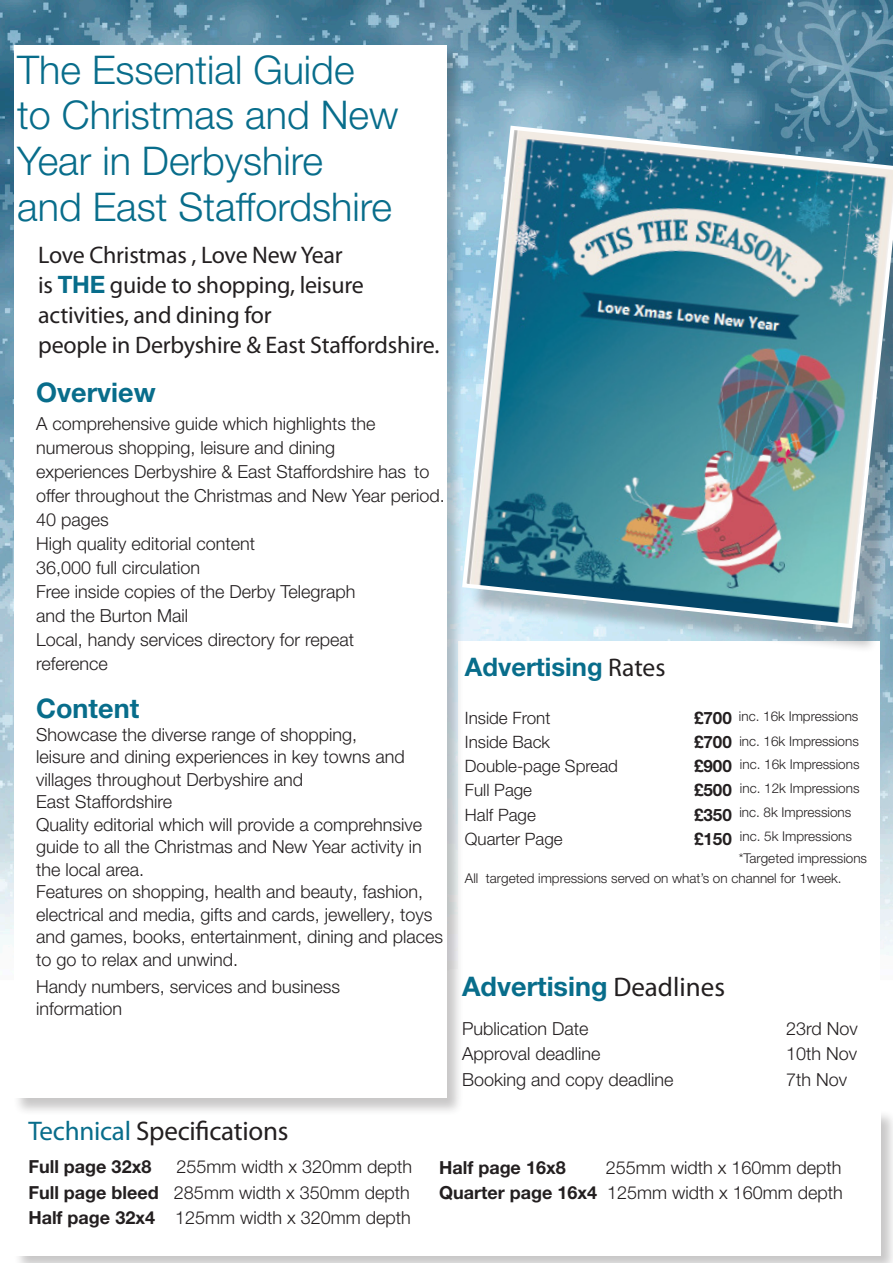
<style>
.page{position:relative;width:893px;height:1263px;background:#fff}
.page>*{position:absolute;margin:0;border:0;box-sizing:border-box;transform-origin:0 0}
.t1{font:300 39.6px/45.6px "Helvetica Neue LT Pro";color:#086d8b}
.t2{font:700 27px "Helvetica Neue LT Pro";color:#086d8b}
.t3{font:27px "Myriad Pro";letter-spacing:-.01em;color:#231f20}
.t4{font:700 25.5px "Helvetica Neue LT Pro";color:#086d8b}
.t5{font:24px/30px "Myriad Pro";letter-spacing:-.01em;color:#231f20}
.t6{font:300 18px/22.5px "Helvetica Neue LT Pro";color:#231f20}
.t7{font:700 18px "Helvetica Neue LT Pro";color:#231f20}
.t8{font:300 17.1px "Helvetica Neue LT Pro";color:#231f20}
.t9{font:700 17.1px "Helvetica Neue LT Pro";color:#231f20}
.t10{font:300 13.5px "Helvetica Neue LT Pro";color:#231f20}
.s1{font-family:"Helvetica Neue LT Pro";font-weight:700;color:#086d8b}
.s2{font-family:"Myriad Pro";font-weight:400;color:#231f20}
.s3{color:#086d8b}
.s4{font-weight:700}
</style>
<div class="page">
<img style="left:0;top:0;width:893px;height:956px">
<div style="left:458px;top:641px;width:422px;height:457px;background:#fff"></div>
<div style="left:13px;top:1109px;width:880px;height:154px;background:#231f20;opacity:.25"></div>
<div style="left:14px;top:1110px;width:866px;height:146px;background:#fff"></div>
<div style="left:13px;top:45px;width:451px;height:1071px;background:#231f20;opacity:.25"></div>
<div style="left:14px;top:46px;width:432px;height:1052px;background:#fff"></div>
<div style="left:470px;top:133px;width:423px;height:520px;background:#231f20;opacity:.25"></div>
<img style="left:460px;top:123px;width:433px;height:507px">
<p class="t1" style="left:17px;top:46px;width:383px">The Essential Guide<br>to Christmas and New<br>Year in Derbyshire<br>and East Staffordshire</p>
<p class="t5" style="left:38px;top:239px;width:403px">Love Christmas , Love New Year<br>is <span class="s1">THE</span> guide to shopping, leisure activities, and dining for<br>people in Derbyshire &amp; East Staffordshire.</p>
<p class="t2" style="left:36px;top:375px;width:121px">Overview</p>
<p class="t6" style="left:36px;top:411px;width:410px;line-height:24px">A comprehensive guide which highlights the numerous shopping, leisure and dining<br>experiences Derbyshire &amp; East Staffordshire has to offer throughout the Christmas and New Year period.</p>
<p class="t6" style="left:36px;top:508px;width:74px">40 pages</p>
<p class="t6" style="left:36px;top:532px;width:221px">High quality editorial content</p>
<p class="t6" style="left:36px;top:556px;width:166px">36,000 full circulation</p>
<p class="t6" style="left:36px;top:580px;width:321px">Free inside copies of the Derby Telegraph</p>
<p class="t6" style="left:36px;top:604px;width:154px">and the Burton Mail</p>
<p class="t6" style="left:36px;top:627px;width:320px;line-height:24px">Local, handy services directory for repeat reference</p>
<p class="t2" style="left:36px;top:692px;width:105px">Content</p>
<p class="t6" style="left:36px;top:723px;width:370px">Showcase the diverse range of shopping, leisure and dining experiences in key towns and villages throughout Derbyshire and<br>East Staffordshire</p>
<p class="t6" style="left:36px;top:813px;width:388px;text-align:justify">Quality editorial which will provide a comprehnsive guide to all the Christmas and New Year activity in the local area.</p>
<p class="t6" style="left:36px;top:880px;width:409px">Features on shopping, health and beauty, fashion, electrical and media, gifts and cards, jewellery, toys and games, books, entertainment, dining and places to go to relax and unwind.</p>
<p class="t6" style="left:36px;top:974px;width:306px">Handy numbers, services and business information</p>
<p class="t4" style="left:465px;top:650px;width:202px">Advertising <span class="s2">Rates</span></p>
<p class="t8" style="left:465px;top:707px;width:87px">Inside Front</p>
<p class="t9" style="left:694px;top:707px;width:39px">£700</p>
<p class="t8" style="left:465px;top:731px;width:87px">Inside Back</p>
<p class="t9" style="left:694px;top:731px;width:39px">£700</p>
<p class="t8" style="left:465px;top:756px;width:155px">Double-page Spread</p>
<p class="t9" style="left:694px;top:755px;width:39px">£900</p>
<p class="t8" style="left:465px;top:780px;width:69px">Full Page</p>
<p class="t9" style="left:694px;top:779px;width:39px">£500</p>
<p class="t8" style="left:465px;top:804px;width:73px">Half Page</p>
<p class="t9" style="left:694px;top:804px;width:39px">£350</p>
<p class="t8" style="left:465px;top:828px;width:99px">Quarter Page</p>
<p class="t9" style="left:694px;top:828px;width:39px">£150</p>
<p class="t10" style="left:739px;top:708px;width:121px">inc. 16k Impressions</p>
<p class="t10" style="left:739px;top:733px;width:121px">inc. 16k Impressions</p>
<p class="t10" style="left:740px;top:756px;width:121px">inc. 16k Impressions</p>
<p class="t10" style="left:740px;top:779px;width:121px">inc. 12k Impressions</p>
<p class="t10" style="left:739px;top:804px;width:114px">inc. 8k Impressions</p>
<p class="t10" style="left:740px;top:828px;width:114px">inc. 5k Impressions</p>
<p class="t10" style="left:465px;top:870px;width:378px">All targeted impressions served on what’s on channel for 1week.</p>
<p class="t10" style="left:739px;top:850px;width:130px">*Targeted impressions</p>
<p class="t2" style="left:462px;top:970px;width:264px">Advertising <span class="s2">Deadlines</span></p>
<p class="t6" style="left:462px;top:1017px;width:128px">Publication Date</p>
<p class="t6" style="left:786px;top:1017px;width:73px">23rd Nov</p>
<p class="t6" style="left:462px;top:1042px;width:140px">Approval deadline</p>
<p class="t6" style="left:786px;top:1042px;width:73px">10th Nov</p>
<p class="t6" style="left:462px;top:1068px;width:213px">Booking and copy deadline</p>
<p class="t6" style="left:786px;top:1068px;width:63px">7th Nov</p>
<p class="t3" style="left:28px;top:1114px;width:262px"><span class="s3">Technical</span> Specifications</p>
<p class="t7" style="left:28px;top:1155px;width:124px">Full page 32x8</p>
<p class="t6" style="left:176px;top:1155px;width:237px">255mm width x 320mm depth</p>
<p class="t6" style="left:28px;top:1181px;width:383px"><span class="s4">Full page bleed</span> 285mm width x 350mm depth</p>
<p class="t6" style="left:28px;top:1206px;width:384px"><span class="s4">Half page 32x4</span> 125mm width x 320mm depth</p>
<p class="t7" style="left:439px;top:1156px;width:128px">Half page 16x8</p>
<p class="t6" style="left:606px;top:1156px;width:237px">255mm width x 160mm depth</p>
<p class="t6" style="left:439px;top:1181px;width:405px"><span class="s4">Quarter page 16x4</span> 125mm width x 160mm depth</p>
</div>
